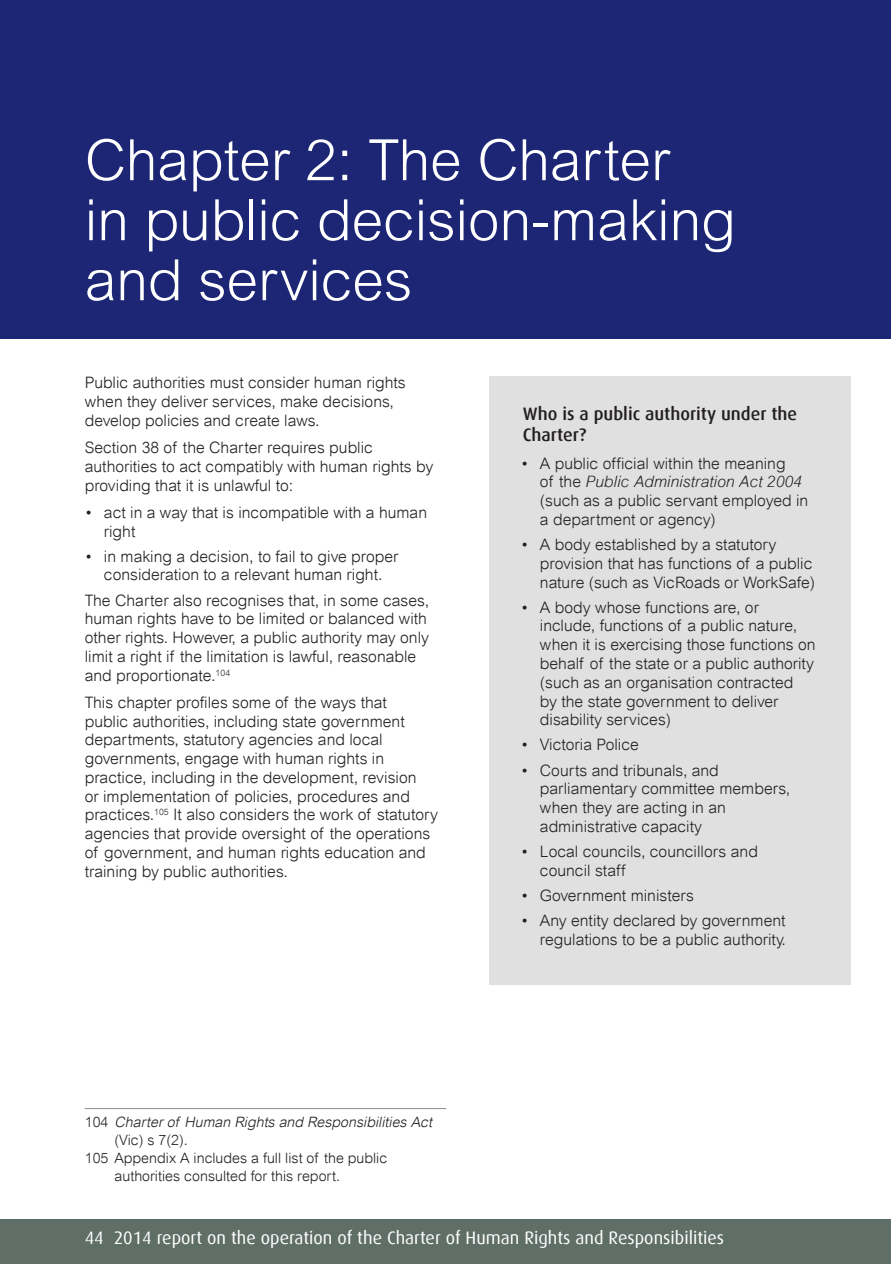
<style>
.page{position:relative;width:891px;height:1264px;background:#fff}
.page>*{position:absolute;margin:0;border:0;box-sizing:border-box;transform-origin:0 0}
.pageheader_-_head{font:300 57px/60px "Arial";letter-spacing:-.005em;color:#fff}
.t1{font:18px "Dax";color:#fff}
.Breakout_box{font:500 18px/21px "Dax";color:#231f20}
.Bodytext{font:300 15.75px/18.8px "Arial";color:#231f20}
.Footnote_hundreds{font:300 14.25px/18px "Arial";color:#231f20}
.Footnote_hundreds-2{font:italic 300 14.25px/18px "Arial";color:#231f20}
.s1{font-style:normal}
.s2{font-style:italic}
</style>
<div class="page">
<div style="left:0;top:0;width:891px;height:338px;background:#1c2675"></div>
<div style="left:0;top:1219px;width:891px;height:45px;background:#5f6e66"></div>
<div style="left:489px;top:377px;width:361px;height:608px;background:#e1e0e0"></div>
<hr style="left:85px;top:1108px;width:361px;height:1px;background:#8a8c8d">
<p class="pageheader_-_head" style="left:85px;top:130px;width:652px">Chapter 2: The Charter<br>in public decision-making and services</p>
<p class="Bodytext" style="left:85px;top:373px;width:322px">Public authorities must consider human rights when they deliver services, make decisions, develop policies and create laws.</p>
<p class="Bodytext" style="left:85px;top:438px;width:350px">Section 38 of the Charter requires public authorities to act compatibly with human rights by providing that it is unlawful to:</p>
<p class="Bodytext" style="left:104px;top:503px;width:325px;text-indent:-19px">• act in a way that is incompatible with a human right</p>
<p class="Bodytext" style="left:85px;top:547px;width:315px;text-align:center">• in making a decision, to fail to give proper consideration to a relevant human right.</p>
<p class="Bodytext" style="left:85px;top:590px;width:346px">The Charter also recognises that, in some cases, human rights have to be limited or balanced with other rights. However, a public authority may only limit a right if the limitation is lawful, reasonable and proportionate.<sup>104</sup></p>
<p class="Bodytext" style="left:85px;top:693px;width:355px">This chapter profiles some of the ways that<br>public authorities, including state government departments, statutory agencies and local governments, engage with human rights in practice, including in the development, revision<br>or implementation of policies, procedures and practices.<sup>105</sup> It also considers the work of statutory agencies that provide oversight of the operations of government, and human rights education and training by public authorities.</p>
<p class="Footnote_hundreds-2" style="left:114px;top:1112px;width:322px;text-indent:-30px"><span class="s1">1 0 4</span> Charterof Human Rights and Responsibilities Act <span class="s1">(Vic) s 7(2).</span></p>
<p class="Footnote_hundreds" style="left:114px;top:1148px;width:274px;text-indent:-30px">105 Appendix A includes a full list of the public authorities consulted for this report.</p>
<p class="Breakout_box" style="left:523px;top:404px;width:276px">Who is a public authority under the<br>Charter?</p>
<p class="Bodytext" style="left:540px;top:454px;width:270px;text-indent:-19px">• A public official within the meaning<br>of the <span class="s2">Public Administration Act 2004 </span>(such as a public servant employed in a department or agency)</p>
<p class="Bodytext" style="left:540px;top:535px;width:277px;text-indent:-19px">• A body established by a statutory provision that has functions of a public nature (such as VicRoads or WorkSafe)</p>
<p class="Bodytext" style="left:540px;top:598px;width:277px;text-indent:-19px">• A body whose functions are, or include, functions of a public nature, when it is exercising those functions on behalf of the state or a public authority (such as an organisation contracted<br>by the state government to deliver disability services)</p>
<p class="Bodytext" style="left:521px;top:735px;width:120px">• Victoria Police</p>
<p class="Bodytext" style="left:540px;top:760px;width:252px;text-indent:-19px">• Courts and tribunals, and parliamentary committee members, when they are acting in an administrative capacity</p>
<p class="Bodytext" style="left:540px;top:842px;width:220px;text-indent:-19px">• Local councils, councillors and council staff</p>
<p class="Bodytext" style="left:521px;top:886px;width:175px">• Government ministers</p>
<p class="Bodytext" style="left:521px;top:911px;width:267px;text-align:right">• Any entity declared by government regulations to be a public authority.</p>
<p class="t1" style="left:85px;top:1228px;width:641px">44 2014 report on the operation of the Charter of Human Rights and Responsibilities</p>
</div>
